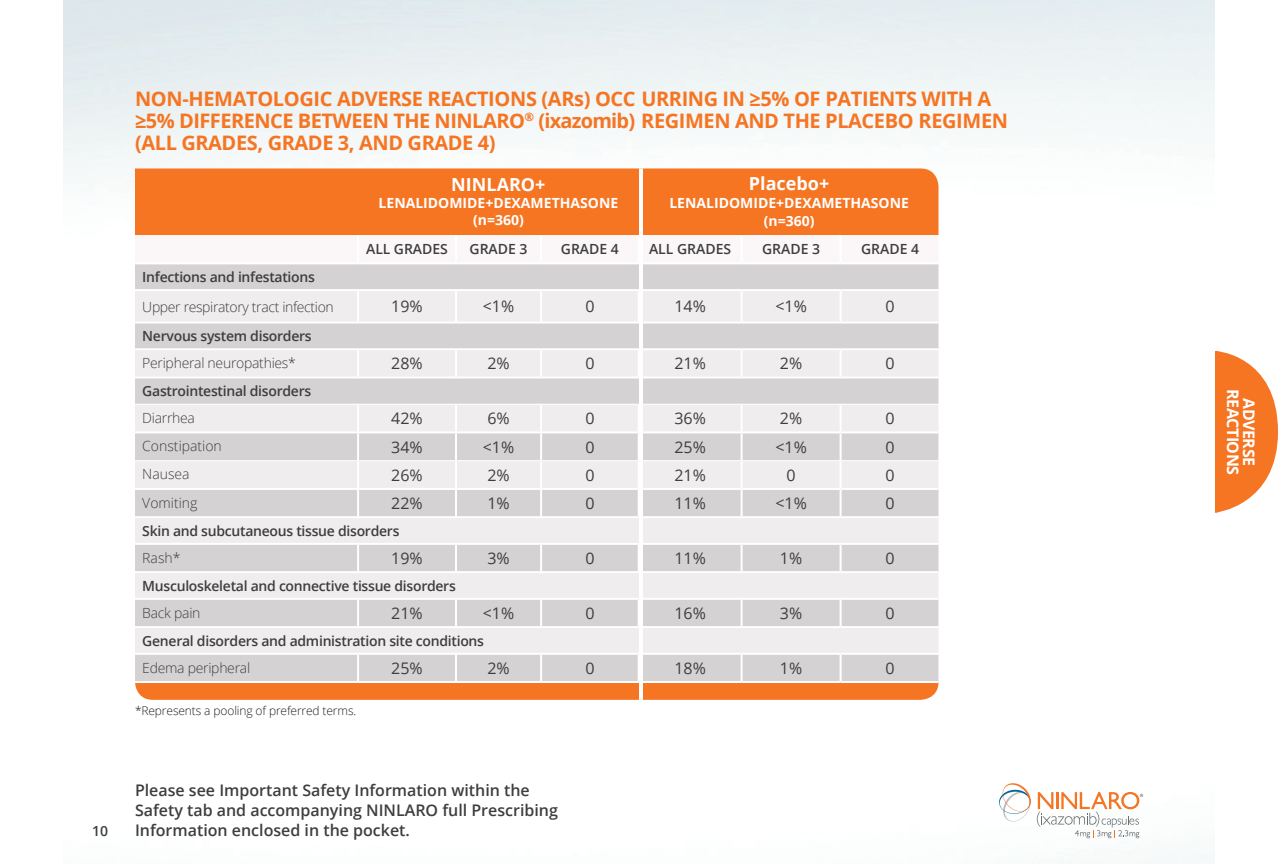
<style>
.page{position:relative;width:1278px;height:864px;background:#fff}
.page>*{position:absolute;margin:0;border:0;box-sizing:border-box;transform-origin:0 0}
.t1{font:700 20px/22px "Open Sans";letter-spacing:-.02em;color:#f57523}
.t2{font:700 18px "Open Sans";color:#fff}
.t3{font:600 16px/20px "Open Sans";color:#3e3e3f}
.t4{font:16px "Open Sans";color:#3e3e3f}
.t5{font:700 16px/16px "Open Sans";letter-spacing:-.03em;color:#fff;text-align:center}
.t6{font:600 14px "Open Sans";letter-spacing:-.02em;color:#3e3e3f}
.t7{font:300 14px "Open Sans";letter-spacing:-.02em;color:#3e3e3f}
.t8{font:700 14px/17px "Open Sans";color:#fff;text-align:center}
.t9{font:300 14px "Open Sans";color:#3e3e3f}
.t10{font:600 14px "Open Sans";color:#3e3e3f}
.t11{font:300 12px "Open Sans";letter-spacing:-.01em;color:#231f20}
</style>
<div class="page">
<div style="left:135px;top:168px;width:504px;height:67px;background:#f57523"></div>
<svg style="left:999px;top:783px;width:144px;height:55px"></svg>
<div style="left:643px;top:168px;width:296px;height:67px;background:#f57523"></div>
<svg style="left:135px;top:235px;width:804px;height:465px;background:#e5dedc"></svg>
<hr style="left:639px;top:681px;width:103px;height:2px;background:#fff">
<hr style="left:742px;top:681px;width:99px;height:2px;background:#fff">
<hr style="left:841px;top:681px;width:98px;height:2px;background:#fff">
<hr style="left:639px;top:168px;width:4px;height:532px;background:#fff">
<svg style="left:1215px;top:350px;width:63px;height:163px;fill:#f57523"></svg>
<p class="t6" style="left:92px;top:821px;width:17px">10</p>
<h1 class="t1" style="left:135px;top:87px;width:875px">NON-HEMATOLOGIC ADVERSE REACTIONS (ARs) OCC URRING IN ≥5% OF PATIENTS WITH A ≥5% DIFFERENCE BETWEEN THE NINLARO<sup>®</sup> (ixazomib) REGIMEN AND THE PLACEBO REGIMEN (ALL GRADES, GRADE 3, AND GRADE 4)</h1>
<p class="t2" style="left:451px;top:172px;width:96px">NINLARO+</p>
<p class="t8" style="left:379px;top:194px;width:241px">LENALIDOMIDE+DEXAMETHASONE (n=360)</p>
<p class="t2" style="left:749px;top:171px;width:82px">Placebo+</p>
<p class="t8" style="left:669px;top:193px;width:241px;line-height:18px">LENALIDOMIDE+DEXAMETHASONE (n=360)</p>
<p class="t10" style="left:366px;top:239px;width:83px">ALL GRADES</p>
<p class="t6" style="left:470px;top:239px;width:60px">GRADE 3</p>
<p class="t6" style="left:561px;top:239px;width:60px">GRADE 4</p>
<p class="t10" style="left:649px;top:239px;width:84px">ALL GRADES</p>
<p class="t6" style="left:762px;top:239px;width:60px">GRADE 3</p>
<p class="t6" style="left:861px;top:239px;width:60px">GRADE 4</p>
<p class="t6" style="left:142px;top:267px;width:174px">Infections and infestations</p>
<p class="t7" style="left:142px;top:297px;width:193px">Upper respiratory tract infection</p>
<p class="t4" style="left:391px;top:296px;width:33px">19%</p>
<p class="t4" style="left:483px;top:296px;width:33px">&lt;1%</p>
<p class="t4" style="left:585px;top:296px;width:11px">0</p>
<p class="t4" style="left:674px;top:296px;width:33px">14%</p>
<p class="t4" style="left:775px;top:296px;width:33px">&lt;1%</p>
<p class="t4" style="left:886px;top:296px;width:11px">0</p>
<p class="t6" style="left:142px;top:327px;width:171px">Nervous system disorders</p>
<p class="t7" style="left:142px;top:353px;width:155px">Peripheral neuropathies*</p>
<p class="t4" style="left:391px;top:353px;width:33px">28%</p>
<p class="t4" style="left:487px;top:353px;width:24px">2%</p>
<p class="t4" style="left:585px;top:353px;width:11px">0</p>
<p class="t4" style="left:674px;top:353px;width:33px">21%</p>
<p class="t4" style="left:780px;top:353px;width:24px">2%</p>
<p class="t4" style="left:886px;top:353px;width:11px">0</p>
<p class="t6" style="left:142px;top:382px;width:171px">Gastrointestinal disorders</p>
<p class="t7" style="left:142px;top:408px;width:54px">Diarrhea</p>
<p class="t4" style="left:391px;top:408px;width:33px">42%</p>
<p class="t4" style="left:487px;top:408px;width:24px">6%</p>
<p class="t4" style="left:585px;top:408px;width:11px">0</p>
<p class="t4" style="left:674px;top:408px;width:33px">36%</p>
<p class="t4" style="left:780px;top:408px;width:24px">2%</p>
<p class="t4" style="left:886px;top:408px;width:11px">0</p>
<p class="t9" style="left:142px;top:436px;width:81px">Constipation</p>
<p class="t4" style="left:391px;top:436px;width:33px">34%</p>
<p class="t4" style="left:483px;top:436px;width:33px">&lt;1%</p>
<p class="t4" style="left:585px;top:436px;width:11px">0</p>
<p class="t4" style="left:674px;top:436px;width:33px">25%</p>
<p class="t4" style="left:775px;top:436px;width:33px">&lt;1%</p>
<p class="t4" style="left:886px;top:436px;width:11px">0</p>
<p class="t7" style="left:142px;top:465px;width:49px">Nausea</p>
<p class="t4" style="left:391px;top:464px;width:33px">26%</p>
<p class="t4" style="left:487px;top:464px;width:24px">2%</p>
<p class="t4" style="left:585px;top:464px;width:11px">0</p>
<p class="t4" style="left:674px;top:464px;width:33px">21%</p>
<p class="t4" style="left:787px;top:464px;width:11px">0</p>
<p class="t4" style="left:886px;top:464px;width:11px">0</p>
<p class="t9" style="left:142px;top:493px;width:57px">Vomiting</p>
<p class="t4" style="left:391px;top:492px;width:33px">22%</p>
<p class="t4" style="left:487px;top:492px;width:24px">1%</p>
<p class="t4" style="left:585px;top:492px;width:11px">0</p>
<p class="t4" style="left:674px;top:492px;width:33px">11%</p>
<p class="t4" style="left:775px;top:492px;width:33px">&lt;1%</p>
<p class="t4" style="left:886px;top:492px;width:11px">0</p>
<p class="t6" style="left:142px;top:521px;width:259px">Skin and subcutaneous tissue disorders</p>
<p class="t7" style="left:142px;top:548px;width:40px">Rash*</p>
<p class="t4" style="left:391px;top:547px;width:33px">19%</p>
<p class="t4" style="left:487px;top:547px;width:24px">3%</p>
<p class="t4" style="left:585px;top:547px;width:11px">0</p>
<p class="t4" style="left:674px;top:547px;width:33px">11%</p>
<p class="t4" style="left:780px;top:547px;width:24px">1%</p>
<p class="t4" style="left:886px;top:547px;width:11px">0</p>
<p class="t6" style="left:142px;top:576px;width:315px">Musculoskeletal and connective tissue disorders</p>
<p class="t7" style="left:142px;top:603px;width:60px">Back pain</p>
<p class="t4" style="left:391px;top:602px;width:33px">21%</p>
<p class="t4" style="left:483px;top:602px;width:33px">&lt;1%</p>
<p class="t4" style="left:585px;top:602px;width:11px">0</p>
<p class="t4" style="left:674px;top:602px;width:33px">16%</p>
<p class="t4" style="left:780px;top:602px;width:24px">3%</p>
<p class="t4" style="left:886px;top:602px;width:11px">0</p>
<p class="t6" style="left:142px;top:631px;width:343px">General disorders and administration site conditions</p>
<p class="t7" style="left:142px;top:658px;width:109px">Edema peripheral</p>
<p class="t4" style="left:391px;top:657px;width:33px">25%</p>
<p class="t4" style="left:487px;top:657px;width:24px">2%</p>
<p class="t4" style="left:585px;top:657px;width:11px">0</p>
<p class="t4" style="left:674px;top:657px;width:33px">18%</p>
<p class="t4" style="left:780px;top:657px;width:24px">1%</p>
<p class="t4" style="left:886px;top:657px;width:11px">0</p>
<p class="t11" style="left:135px;top:702px;width:223px">* Represents a pooling of preferred terms.</p>
<p class="t3" style="left:135px;top:780px;width:424px">Please see Important Safety Information within the<br>Safety tab and accompanying NINLARO full Prescribing<br>Information enclosed in the pocket.</p>
<p class="t5" style="left:1257px;top:389px;width:88px;rotate:90deg">ADVERSE<br>REACTIONS</p>
</div>
